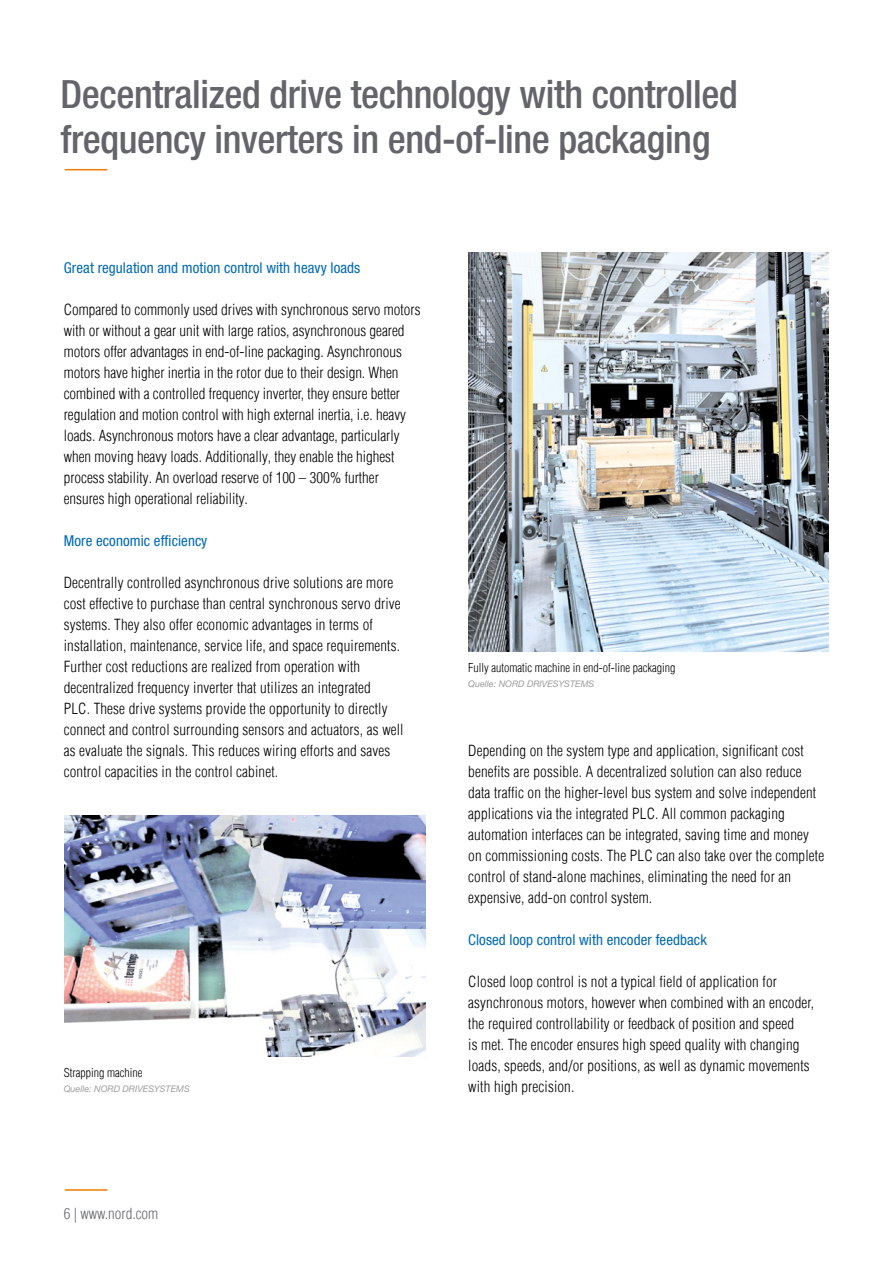
<style>
.page{position:relative;width:893px;height:1263px;background:#fff}
.page>*{position:absolute;margin:0;border:0;box-sizing:border-box;transform-origin:0 0}
.t1{font:500 condensed 39px/45px "Helvetica Neue LT Std";letter-spacing:-.01em;color:#63656a}
.t2{font:300 condensed 15px/21px "Helvetica Com";letter-spacing:.01em;color:#000}
.t3{font:condensed 15px "Helvetica Neue LT Std";letter-spacing:.005em;color:#0069b4}
.t4{font:300 condensed 15px "Helvetica Com";color:#63656a}
.t5{font:300 condensed 12px "Helvetica Com";color:#000}
.t6{font:italic 9px "Helvetica Neue";color:#9d9d9c}
</style>
<div class="page">
<hr style="left:65px;top:1189px;width:42px;height:2px;background:#ef7d00">
<hr style="left:65px;top:169px;width:42px;height:1px;background:#ef7d00">
<img style="left:64px;top:815px;width:361px;height:242px">
<img style="left:468px;top:252px;width:360px;height:399px">
<h1 class="t1" style="left:61px;top:71px;width:679px">Decentralized drive technology with controlled frequency inverters in end-of-line packaging</h1>
<p class="t3" style="left:64px;top:259px;width:298px">Great regulation and motion control with heavy loads</p>
<p class="t2" style="left:64px;top:299px;width:358px">Compared to commonly used drives with synchronous servo motors with or without a gear unit with large ratios, asynchronous geared motors offer advantages in end-of-line packaging. Asynchronous motors have higher inertia in the rotor due to their design. When combined with a controlled frequency inverter, they ensure better regulation and motion control with high external inertia, i.e. heavy loads. Asynchronous motors have a clear advantage, particularly when moving heavy loads. Additionally, they enable the highest process stability. An overload reserve of 100 – 300% further ensures high operational reliability.</p>
<p class="t3" style="left:64px;top:532px;width:145px">More economic efficiency</p>
<p class="t2" style="left:64px;top:572px;width:341px">Decentrally controlled asynchronous drive solutions are more cost effective to purchase than central synchronous servo drive systems. They also offer economic advantages in terms of installation, maintenance, service life, and space requirements.<br>Further cost reductions are realized from operation with decentralized frequency inverter that utilizes an integrated<br>PLC. These drive systems provide the opportunity to directly connect and control surrounding sensors and actuators, as well as evaluate the signals. This reduces wiring efforts and saves control capacities in the control cabinet.</p>
<p class="t5" style="left:64px;top:1065px;width:80px">Strapping machine</p>
<p class="t6" style="left:64px;top:1082px;width:128px">Quelle: NORD DRIVESYSTEMS</p>
<p class="t4" style="left:64px;top:1204px;width:96px">6 | www.nord.com</p>
<p class="t5" style="left:468px;top:660px;width:209px">Fully automatic machine in end-of-line packaging</p>
<p class="t6" style="left:468px;top:677px;width:128px">Quelle: NORD DRIVESYSTEMS</p>
<p class="t2" style="left:468px;top:740px;width:357px">Depending on the system type and application, significant cost benefits are possible. A decentralized solution can also reduce data traffic on the higher-level bus system and solve independent applications via the integrated PLC. All common packaging automation interfaces can be integrated, saving time and money on commissioning costs. The PLC can also take over the complete control of stand-alone machines, eliminating the need for an expensive, add-on control system.</p>
<p class="t3" style="left:468px;top:931px;width:240px">Closed loop control with encoder feedback</p>
<p class="t2" style="left:468px;top:971px;width:347px">Closed loop control is not a typical field of application for asynchronous motors, however when combined with an encoder, the required controllability or feedback of position and speed<br>is met. The encoder ensures high speed quality with changing loads, speeds, and/or positions, as well as dynamic movements with high precision.</p>
</div>
